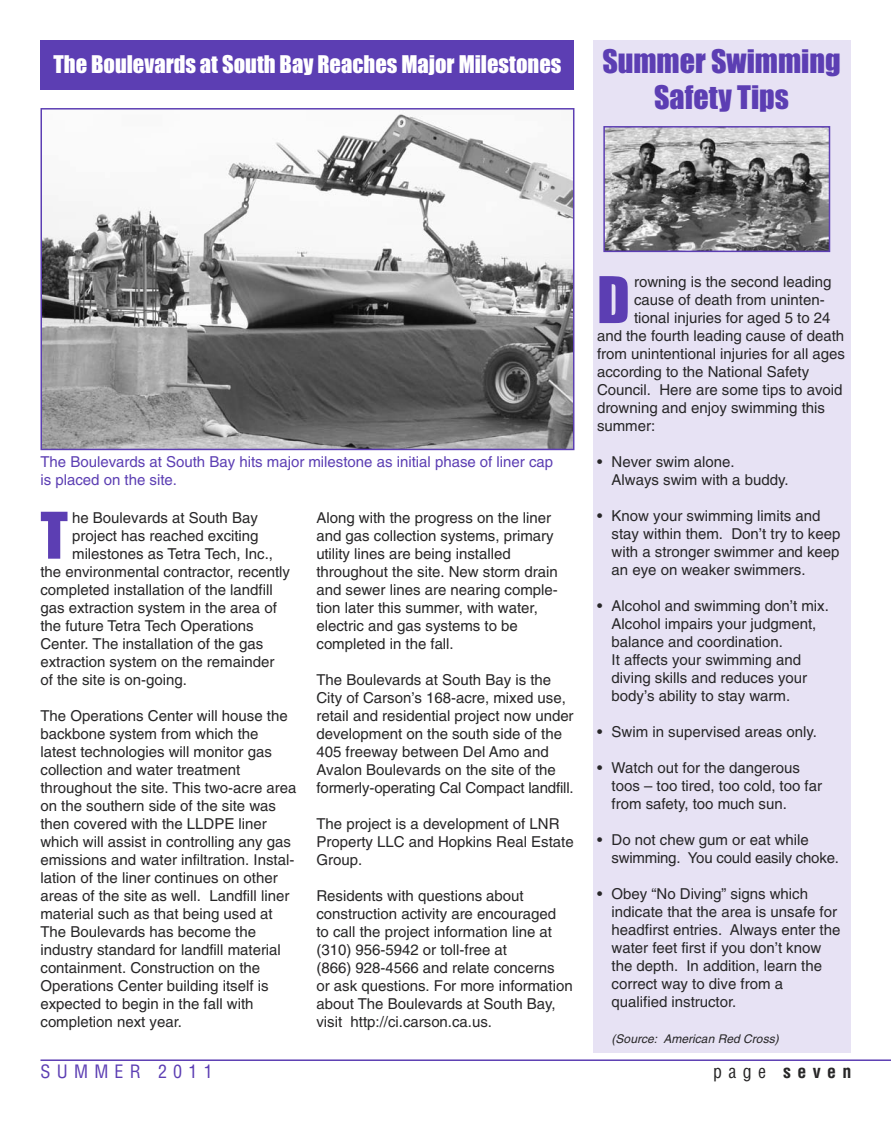
<style>
.page{position:relative;width:891px;height:1121px;background:#fff}
.page>*{position:absolute;margin:0;border:0;box-sizing:border-box;transform-origin:0 0}
.t1{font:59.4px "Impact";color:#5c3eb3}
.t2{font:30px/36px "Impact";color:#5c3eb3;text-align:center}
.t3{font:22.5px "Impact";color:#fff}
.t4{font:condensed 18px "Helvetica";letter-spacing:.35em;color:#5c3eb3}
.t5{font:700 condensed 18px "Helvetica";letter-spacing:.35em;color:#272627}
.t6{font:15px/18px "Helvetica";color:#272627}
.t7{font:15px/18px "Helvetica";color:#5c3eb3}
.t8{font:italic 12px "Helvetica";letter-spacing:.005em;color:#272627}
.s1{font-weight:400}
</style>
<div class="page">
<hr style="left:40px;top:1059px;width:851px;height:1px;background:#5c3eb3">
<div style="left:40px;top:40px;width:534px;height:50px;background:#5c3eb3"></div>
<img style="left:43px;top:114px;width:528px;height:333px">
<div style="left:40px;top:108px;width:534px;height:342px;border:2px solid #5c3eb3"></div>
<div style="left:593px;top:40px;width:257px;height:1012px;background:#e7e2f4"></div>
<img style="left:606px;top:129px;width:221px;height:120px">
<div style="left:603px;top:126px;width:227px;height:126px;border:2px solid #5c3eb3"></div>
<h3 class="t3" style="left:54px;top:52px;width:509px">The Boulevards at South Bay Reaches Major Milestones</h3>
<h2 class="t2" style="left:602px;top:45px;width:240px">Summer Swimming<br>Safety Tips</h2>
<p class="t7" style="left:40px;top:454px;width:514px">The Boulevards at South Bay hits major milestone as initial phase of liner cap is placed on the site.</p>
<h1 class="t1" style="left:40px;top:503px;width:29px">T</h1>
<p class="t6" style="left:72px;top:510px;width:187px">he Boulevards at South Bay</p>
<p class="t6" style="left:72px;top:528px;width:188px">project has reached exciting</p>
<p class="t6" style="left:72px;top:546px;width:202px">milestones as Tetra Tech, Inc.,</p>
<p class="t6" style="left:41px;top:564px;width:251px">the environmental contractor, recently</p>
<p class="t6" style="left:40px;top:582px;width:234px">completed installation of the landfill</p>
<p class="t6" style="left:41px;top:600px;width:238px">gas extraction system in the area of</p>
<p class="t6" style="left:41px;top:618px;width:215px">the future Tetra Tech Operations</p>
<p class="t6" style="left:41px;top:636px;width:224px">Center. The installation of the gas</p>
<p class="t6" style="left:41px;top:654px;width:235px">extraction system on the remainder</p>
<p class="t6" style="left:41px;top:672px;width:148px">of the site is on-going.</p>
<p class="t6" style="left:41px;top:708px;width:258px">The Operations Center will house the backbone system from which the latest technologies will monitor gas collection and water treatment throughout the site. This two-acre area on the southern side of the site was then covered with the LLDPE liner which will assist in controlling any gas emissions and water infiltration. Instal&shy;lation of the liner continues on other areas of the site as well. Landfill liner material such as that being used at The Boulevards has become the industry standard for landfill material containment. Construction on the Operations Center building itself is expected to begin in the fall with completion next year.</p>
<p class="t6" style="left:317px;top:510px;width:243px">Along with the progress on the liner and gas collection systems, primary utility lines are being installed throughout the site. New storm drain and sewer lines are nearing comple&shy;tion later this summer, with water, electric and gas systems to be completed in the fall.</p>
<p class="t6" style="left:317px;top:672px;width:259px">The Boulevards at South Bay is the City of Carson’s 168-acre, mixed use, retail and residential project now under development on the south side of the 405 freeway between Del Amo and Avalon Boulevards on the site of the formerly-operating Cal Compact landfill.</p>
<p class="t6" style="left:316px;top:816px;width:259px">The project is a development of LNR<br>Property LLC and Hopkins Real Estate<br>Group.</p>
<p class="t6" style="left:316px;top:888px;width:258px">Residents with questions about construction activity are encouraged<br>to call the project information line at (310) 956-5942 or toll-free at<br>(866) 928-4566 and relate concerns<br>or ask questions. For more information about The Boulevards at South Bay, visit http://ci.carson.ca.us.</p>
<h1 class="t1" style="left:597px;top:268px;width:34px">D</h1>
<p class="t6" style="left:634px;top:274px;width:199px">rowning is the second leading</p>
<p class="t6" style="left:634px;top:292px;width:192px">cause of death from uninten-</p>
<p class="t6" style="left:634px;top:310px;width:198px">tional injuries for aged 5 to 24</p>
<p class="t6" style="left:597px;top:328px;width:249px">and the fourth leading cause of death</p>
<p class="t6" style="left:597px;top:346px;width:249px">from unintentional injuries for all ages</p>
<p class="t6" style="left:597px;top:364px;width:214px">according to the National Safety</p>
<p class="t6" style="left:597px;top:382px;width:247px">Council. Here are some tips to avoid</p>
<p class="t6" style="left:597px;top:400px;width:230px">drowning and enjoy swimming this</p>
<p class="t6" style="left:597px;top:418px;width:60px">summer:</p>
<p class="t6" style="left:612px;top:454px;width:179px;text-indent:-15px">• Never swim alone.<br>Always swim with a buddy.</p>
<p class="t6" style="left:612px;top:508px;width:230px;text-indent:-15px">• Know your swimming limits and stay within them. Don’t try to keep with a stronger swimmer and keep an eye on weaker swimmers.</p>
<p class="t6" style="left:612px;top:598px;width:219px;text-indent:-15px">• Alcohol and swimming don’t mix.<br>Alcohol impairs your judgment, balance and coordination.<br>It affects your swimming and diving skills and reduces your body’s ability to stay warm.</p>
<p class="t6" style="left:597px;top:724px;width:221px">• Swim in supervised areas only.</p>
<p class="t6" style="left:612px;top:760px;width:212px;text-indent:-15px">• Watch out for the dangerous toos – too tired, too cold, too far from safety, too much sun.</p>
<p class="t6" style="left:612px;top:832px;width:229px;text-indent:-15px">• Do not chew gum or eat while swimming. You could easily choke.</p>
<p class="t6" style="left:612px;top:886px;width:230px;text-indent:-15px">• Obey “No Diving” signs which indicate that the area is unsafe for headfirst entries. Always enter the water feet first if you don’t know the depth. In addition, learn the correct way to dive from a qualified instructor.</p>
<p class="t8" style="left:612px;top:1034px;width:169px">(Source: American Red Cross)</p>
<p class="t4" style="left:40px;top:1061px;width:174px">SUMMER 2011</p>
<p class="t5" style="left:713px;top:1061px;width:140px"><span class="s1">page</span> seven</p>
</div>
